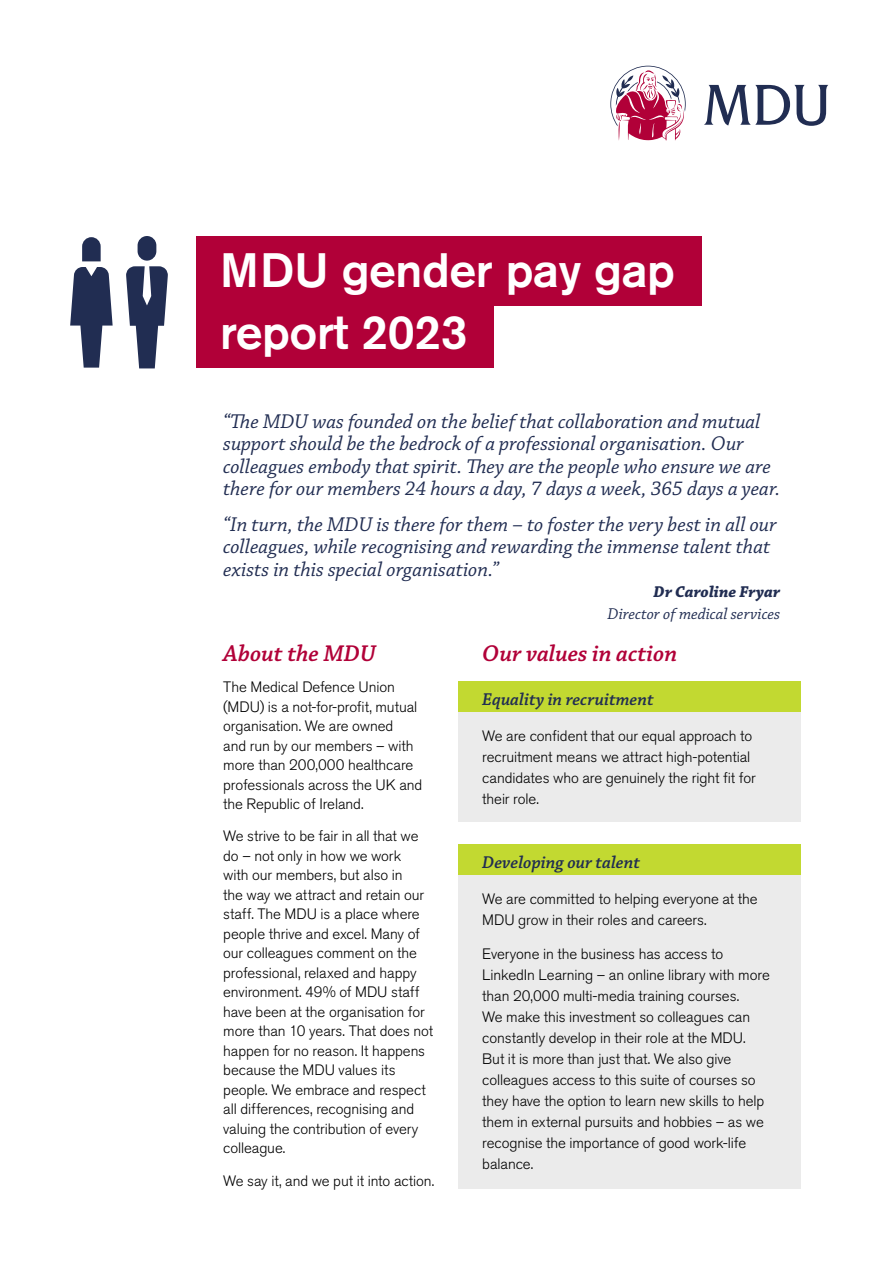
<style>
.page{position:relative;width:893px;height:1263px;background:#fff}
.page>*{position:absolute;margin:0;border:0;box-sizing:border-box;transform-origin:0 0}
.t1{font:500 47.85px/61.7px "Akzidenz Grotesk BE";letter-spacing:-.01em;color:#fff}
.t2{font:italic 600 24px "Chaparral Pro";color:#b10038}
.t3{font:italic 21px/22.5px "Chaparral Pro";color:#212d52}
.t4{font:italic 600 18px "Chaparral Pro";color:#212d52}
.t5{font:italic 16.5px "Chaparral Pro";color:#212d52}
.t6{font:italic 700 16.5px "Chaparral Pro";color:#212d52}
.t7{font:300 15px/19.5px "Akzidenz Grotesk BE";letter-spacing:-.005em;color:#000}
</style>
<div class="page">
<div style="left:458px;top:682px;width:342px;height:139px;background:#ebebeb"></div>
<div style="left:458px;top:845px;width:342px;height:343px;background:#ebebeb"></div>
<div style="left:458px;top:682px;width:342px;height:30px;background:#c2d931"></div>
<div style="left:458px;top:845px;width:342px;height:30px;background:#c2d931"></div>
<svg style="left:610px;top:66px;width:76px;height:75px"></svg>
<svg style="left:704px;top:85px;width:124px;height:41px"></svg>
<div style="left:197px;top:236px;width:505px;height:70px;background:#b10038"></div>
<div style="left:197px;top:301px;width:297px;height:67px;background:#b10038"></div>
<svg style="left:126px;top:236px;width:42px;height:132px"></svg>
<svg style="left:70px;top:237px;width:43px;height:131px"></svg>
<h1 class="t1" style="left:220px;top:239px;width:456px">MDU gender pay gap report 2023</h1>
<p class="t3" style="left:223px;top:411px;width:558px">“The MDU was founded on the belief that collaboration and mutual support should be the bedrock of a professional organisation. Our colleagues embody that spirit. They are the people who ensure we are there for our members 24 hours a day, 7 days a week, 365 days a year.</p>
<h3 class="t3" style="left:223px;top:514px;width:555px">“In turn, the MDU is there for them – to foster the very best in all our colleagues, while recognising and rewarding the immense talent that exists in this special organisation.”</h3>
<p class="t6" style="left:654px;top:582px;width:128px">Dr Caroline Fryar</p>
<p class="t5" style="left:608px;top:605px;width:174px">Director of medical services</p>
<h2 class="t2" style="left:223px;top:640px;width:154px">About the MDU</h2>
<h2 class="t2" style="left:482px;top:640px;width:196px">Our values in action</h2>
<p class="t7" style="left:223px;top:677px;width:201px">The Medical Defence Union (MDU) is a not-for-profit, mutual organisation. We are owned<br>and run by our members – with more than 200,000 healthcare professionals across the UK and the Republic of Ireland.</p>
<p class="t7" style="left:223px;top:827px;width:211px">We strive to be fair in all that we do – not only in how we work<br>with our members, but also in<br>the way we attract and retain our staff. The MDU is a place where people thrive and excel. Many of our colleagues comment on the professional, relaxed and happy environment. 49% of MDU staff have been at the organisation for more than 10 years. That does not happen for no reason. It happens because the MDU values its people. We embrace and respect all differences, recognising and valuing the contribution of every colleague.</p>
<p class="t7" style="left:223px;top:1171px;width:212px">We say it, and we put it into action.</p>
<p class="t4" style="left:482px;top:689px;width:173px">Equality in recruitment</p>
<p class="t7" style="left:482px;top:725px;width:275px;line-height:21px">We are confident that our equal approach to recruitment means we attract high-potential candidates who are genuinely the right fit for their role.</p>
<p class="t4" style="left:482px;top:852px;width:159px">Developing our talent</p>
<p class="t7" style="left:482px;top:889px;width:277px;line-height:21px">We are committed to helping everyone at the<br>MDU grow in their roles and careers.</p>
<p class="t7" style="left:482px;top:944px;width:289px;line-height:21px">Everyone in the business has access to LinkedIn Learning – an online library with more than 20,000 multi-media training courses.<br>We make this investment so colleagues can constantly develop in their role at the MDU.<br>But it is more than just that. We also give colleagues access to this suite of courses so they have the option to learn new skills to help them in external pursuits and hobbies – as we recognise the importance of good work-life balance.</p>
</div>
